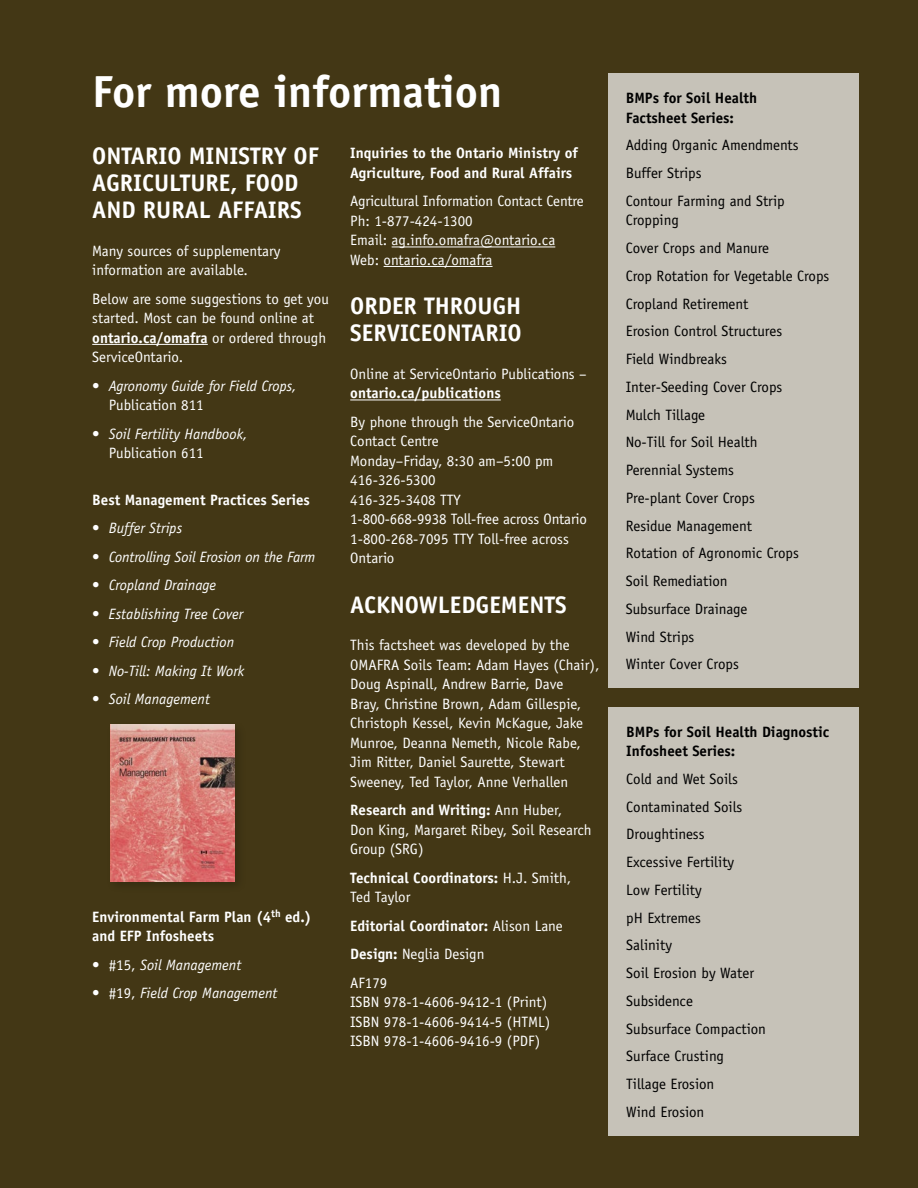
<style>
.page{position:relative;width:918px;height:1188px;background:#433715}
.page>*{position:absolute;margin:0;border:0;box-sizing:border-box;transform-origin:0 0}
.HEADING_1{font:700 45px "Officina Sans";color:#fff}
.HEADNG_2__-_first_li{font:700 24px/27px "Officina Sans";color:#fff}
.body_text__sans{font:15px/19.5px "Officina Sans";color:#fff}
.Body{font:15px/19.5px "Officina Sans";color:#000}
.HEADER_3{font:15px/19.5px "Officina Sans";color:#fff}
.t1{font:italic 15px/19.5px "Officina Sans";color:#fff}
.HEADER_3-2{font:700 15px/19.5px "Officina Sans";color:#fff}
.HEADER_3-3{font:700 15px/19.5px "Officina Sans";color:#000}
.s1{font-weight:700}
.s2{font-style:normal}
.s3{font-weight:400}
</style>
<div class="page">
<div style="left:608px;top:73px;width:251px;height:615px;background:#c6c2b8"></div>
<hr style="left:92px;top:344px;width:116px;height:1px;background:#fff">
<hr style="left:392px;top:247px;width:163px;height:1px;background:#fff">
<hr style="left:384px;top:266px;width:109px;height:1px;background:#fff">
<hr style="left:350px;top:400px;width:151px;height:1px;background:#fff">
<div style="left:106px;top:722px;width:140px;height:172px;background:#000;opacity:.2"></div>
<img style="left:110px;top:725px;width:124px;height:156px">
<div style="left:608px;top:707px;width:251px;height:429px;background:#c6c2b8"></div>
<h2 class="HEADING_1" style="left:92px;top:64px;width:412px">For more information</h2>
<h3 class="HEADNG_2__-_first_li" style="left:92px;top:142px;width:228px">ONTARIO MINISTRY OF<br>AGRICULTURE, FOOD<br>AND RURAL AFFAIRS</h3>
<p class="body_text__sans" style="left:92px;top:241px;width:190px">Many sources of supplementary information are available.</p>
<p class="body_text__sans" style="left:92px;top:289px;width:238px">Below are some suggestions to get you started. Most can be found online at <span class="s1">ontario.ca/omafra</span> or ordered through<br>ServiceOntario.</p>
<p class="t1" style="left:109px;top:376px;width:189px;text-indent:-16px"><span class="s2">•</span> Agronomy Guide for Field Crops,<br><span class="s2">Publication 811</span></p>
<p class="t1" style="left:109px;top:424px;width:140px;text-indent:-16px"><span class="s2">•</span> Soil Fertility Handbook,<br><span class="s2">Publication 611</span></p>
<h4 class="HEADER_3-2" style="left:92px;top:490px;width:219px">Best Management Practices Series</h4>
<p class="t1" style="left:92px;top:519px;width:92px"><span class="s2">•</span> Buffer Strips</p>
<p class="t1" style="left:92px;top:547px;width:225px"><span class="s2">•</span> Controlling Soil Erosion on the Farm</p>
<p class="t1" style="left:92px;top:576px;width:125px"><span class="s2">•</span> Cropland Drainage</p>
<p class="t1" style="left:92px;top:604px;width:153px"><span class="s2">•</span> Establishing Tree Cover</p>
<p class="t1" style="left:92px;top:633px;width:143px"><span class="s2">•</span> Field Crop Production</p>
<p class="t1" style="left:92px;top:661px;width:154px"><span class="s2">•</span> No-Till: Making It Work</p>
<p class="t1" style="left:92px;top:690px;width:119px"><span class="s2">•</span> Soil Management</p>
<h4 class="HEADER_3-2" style="left:350px;top:143px;width:229px">Inquiries to the Ontario Ministry of<br>Agriculture, Food and Rural Affairs</h4>
<p class="body_text__sans" style="left:350px;top:192px;width:235px">Agricultural Information Contact Centre</p>
<p class="body_text__sans" style="left:350px;top:211px;width:124px">Ph: 1-877-424-1300</p>
<p class="body_text__sans" style="left:350px;top:231px;width:207px">Email: ag.info.omafra@ontario.ca</p>
<p class="body_text__sans" style="left:350px;top:250px;width:144px">Web: ontario.ca/omafra</p>
<h3 class="HEADNG_2__-_first_li" style="left:350px;top:293px;width:173px">ORDER THROUGH<br>SERVICEONTARIO</h3>
<p class="body_text__sans" style="left:350px;top:364px;width:238px">Online at ServiceOntario Publications – <span class="s1">ontario.ca/publications</span></p>
<p class="body_text__sans" style="left:350px;top:412px;width:226px">By phone through the ServiceOntario<br>Contact Centre</p>
<p class="body_text__sans" style="left:350px;top:451px;width:205px">Monday–Friday, 8:30 am–5:00 pm</p>
<p class="body_text__sans" style="left:350px;top:471px;width:87px">416-326-5300</p>
<p class="body_text__sans" style="left:350px;top:490px;width:112px">416-325-3408 TTY</p>
<p class="body_text__sans" style="left:350px;top:510px;width:238px">1-800-668-9938 Toll-free across Ontario</p>
<p class="body_text__sans" style="left:350px;top:529px;width:220px">1-800-268-7095 TTY Toll-free across<br>Ontario</p>
<h3 class="HEADNG_2__-_first_li" style="left:350px;top:591px;width:218px">ACKNOWLEDGEMENTS</h3>
<h4 class="HEADER_3" style="left:350px;top:636px;width:251px">This factsheet was developed by the OMAFRA Soils Team: Adam Hayes (Chair), Doug Aspinall, Andrew Barrie, Dave<br>Bray, Christine Brown, Adam Gillespie, Christoph Kessel, Kevin McKague, Jake Munroe, Deanna Nemeth, Nicole Rabe, Jim Ritter, Daniel Saurette, Stewart Sweeney, Ted Taylor, Anne Verhallen</h4>
<h4 class="HEADER_3" style="left:350px;top:801px;width:243px"><span class="s1">Research and Writing:</span> Ann Huber,<br>Don King, Margaret Ribey, Soil Research<br>Group (SRG)</h4>
<h4 class="HEADER_3-2" style="left:350px;top:868px;width:223px">Technical Coordinators: <span class="s3">H.J. Smith,<br>Ted Taylor</span></h4>
<h4 class="HEADER_3-2" style="left:350px;top:916px;width:214px">Editorial Coordinator: <span class="s3">Alison Lane</span></h4>
<h4 class="HEADER_3" style="left:350px;top:945px;width:136px"><span class="s1">Design:</span> Neglia Design</h4>
<p class="body_text__sans" style="left:350px;top:973px;width:39px">AF179</p>
<p class="body_text__sans" style="left:350px;top:993px;width:198px">ISBN 978-1-4606-9412-1 (Print)</p>
<p class="body_text__sans" style="left:350px;top:1012px;width:202px">ISBN 978-1-4606-9414-5 (HTML)</p>
<p class="body_text__sans" style="left:350px;top:1032px;width:192px">ISBN 978-1-4606-9416-9 (PDF)</p>
<h4 class="HEADER_3-2" style="left:92px;top:907px;width:221px">Environmental Farm Plan (4<sup>th</sup> ed.) and EFP Infosheets</h4>
<p class="t1" style="left:92px;top:955px;width:151px"><span class="s2">• #15,</span> Soil Management</p>
<p class="t1" style="left:92px;top:984px;width:187px"><span class="s2">• #19,</span> Field Crop Management</p>
<h4 class="HEADER_3-3" style="left:626px;top:88px;width:133px">BMPs for Soil Health<br>Factsheet Series:</h4>
<p class="Body" style="left:626px;top:136px;width:174px">Adding Organic Amendments</p>
<p class="Body" style="left:626px;top:163px;width:77px">Buffer Strips</p>
<p class="Body" style="left:626px;top:191px;width:160px">Contour Farming and Strip<br>Cropping</p>
<p class="Body" style="left:626px;top:238px;width:145px">Cover Crops and Manure</p>
<p class="Body" style="left:626px;top:266px;width:205px">Crop Rotation for Vegetable Crops</p>
<p class="Body" style="left:626px;top:294px;width:124px">Cropland Retirement</p>
<p class="Body" style="left:626px;top:322px;width:158px">Erosion Control Structures</p>
<p class="Body" style="left:626px;top:349px;width:103px">Field Windbreaks</p>
<p class="Body" style="left:626px;top:377px;width:158px">Inter-Seeding Cover Crops</p>
<p class="Body" style="left:626px;top:405px;width:81px">Mulch Tillage</p>
<p class="Body" style="left:626px;top:433px;width:133px">No-Till for Soil Health</p>
<p class="Body" style="left:626px;top:460px;width:110px">Perennial Systems</p>
<p class="Body" style="left:626px;top:488px;width:131px">Pre-plant Cover Crops</p>
<p class="Body" style="left:626px;top:516px;width:128px">Residue Management</p>
<p class="Body" style="left:626px;top:544px;width:175px">Rotation of Agronomic Crops</p>
<p class="Body" style="left:626px;top:571px;width:103px">Soil Remediation</p>
<p class="Body" style="left:626px;top:599px;width:123px">Subsurface Drainage</p>
<p class="Body" style="left:626px;top:627px;width:70px">Wind Strips</p>
<p class="Body" style="left:626px;top:655px;width:115px">Winter Cover Crops</p>
<h4 class="HEADER_3-3" style="left:626px;top:722px;width:205px">BMPs for Soil Health Diagnostic<br>Infosheet Series:</h4>
<p class="Body" style="left:626px;top:769px;width:113px">Cold and Wet Soils</p>
<p class="Body" style="left:626px;top:797px;width:118px">Contaminated Soils</p>
<p class="Body" style="left:626px;top:825px;width:80px">Droughtiness</p>
<p class="Body" style="left:626px;top:852px;width:110px">Excessive Fertility</p>
<p class="Body" style="left:626px;top:880px;width:77px">Low Fertility</p>
<p class="Body" style="left:626px;top:908px;width:76px">pH Extremes</p>
<p class="Body" style="left:626px;top:936px;width:47px">Salinity</p>
<p class="Body" style="left:626px;top:963px;width:129px">Soil Erosion by Water</p>
<p class="Body" style="left:626px;top:991px;width:68px">Subsidence</p>
<p class="Body" style="left:626px;top:1019px;width:141px">Subsurface Compaction</p>
<p class="Body" style="left:626px;top:1047px;width:99px">Surface Crusting</p>
<p class="Body" style="left:626px;top:1074px;width:90px">Tillage Erosion</p>
<p class="Body" style="left:626px;top:1102px;width:80px">Wind Erosion</p>
</div>
